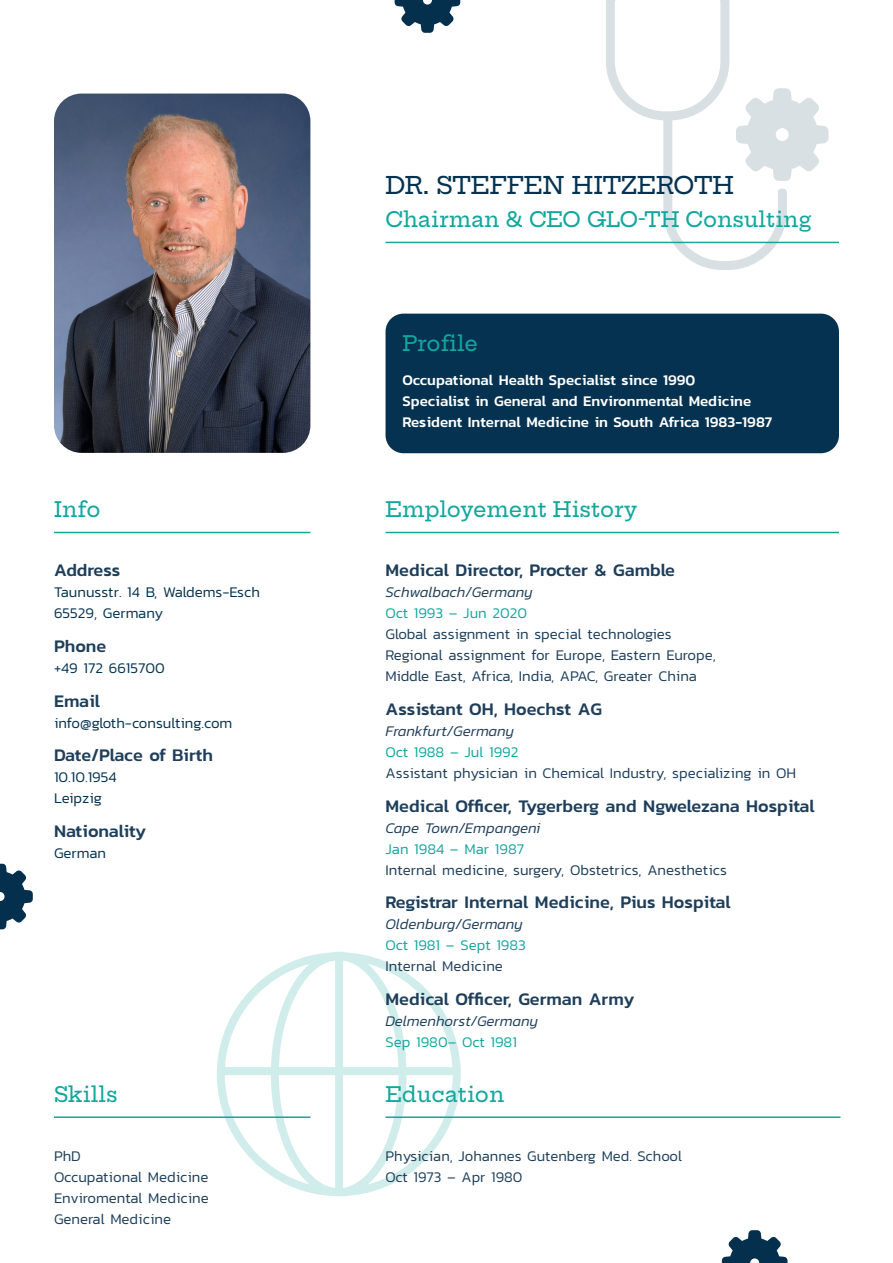
<style>
.page{position:relative;width:893px;height:1263px;background:#fff}
.page>*{position:absolute;margin:0;border:0;box-sizing:border-box;transform-origin:0 0}
.t1{font:500 24px "Hepta Slab";color:#053250}
.t2{font:500 21px "Hepta Slab";color:#12a79d}
.t3{font:500 18px "Kanit";color:#1e3e5a}
.t4{font:300 15px/21px "Kanit";color:#1e3e5a}
.t5{font:500 15px/21px "Kanit";color:#fff}
.t6{font:300 15px/21px "Kanit";color:#053250}
.t7{font:italic 300 15px "Kanit";color:#1e3e5a}
.t8{font:300 15px "Kanit";color:#12a79d}
</style>
<div class="page">
<svg style="left:787px;top:88px;width:41px;height:93px"></svg>
<svg style="left:606px;top:0;width:181px;height:270px"></svg>
<svg style="left:217px;top:952px;width:244px;height:244px"></svg>
<div style="left:218px;top:1067px;width:242px;height:8px;background:#d0edeb"></div>
<img style="left:54px;top:94px;width:256px;height:359px">
<hr style="left:386px;top:242px;width:453px;height:1px;background:#12a79d">
<hr style="left:54px;top:532px;width:256px;height:1px;background:#12a79d">
<hr style="left:54px;top:1116px;width:256px;height:2px;background:#12a79d">
<div style="left:386px;top:314px;width:453px;height:139px;background:#053250;border-radius:18px"></div>
<hr style="left:386px;top:532px;width:453px;height:1px;background:#12a79d">
<hr style="left:386px;top:1116px;width:454px;height:2px;background:#12a79d">
<svg style="left:395px;top:0;width:65px;height:33px"></svg>
<svg style="left:722px;top:1230px;width:65px;height:33px"></svg>
<svg style="left:0;top:864px;width:33px;height:65px"></svg>
<h2 class="t2" style="left:54px;top:491px;width:48px">Info</h2>
<p class="t3" style="left:54px;top:556px;width:68px">Address</p>
<p class="t6" style="left:54px;top:581px;width:208px">Taunusstr. 14 B, Waldems-Esch<br>65529, Germany</p>
<p class="t3" style="left:54px;top:632px;width:54px">Phone</p>
<p class="t6" style="left:54px;top:657px;width:113px">+49 172 6615700</p>
<p class="t3" style="left:54px;top:687px;width:48px">Email</p>
<p class="t6" style="left:54px;top:712px;width:180px">info@gloth-consulting.com</p>
<p class="t3" style="left:54px;top:742px;width:160px">Date/Place of Birth</p>
<p class="t6" style="left:54px;top:767px;width:64px">10.10.1954<br>Leipzig</p>
<p class="t3" style="left:54px;top:818px;width:94px">Nationality</p>
<p class="t6" style="left:54px;top:842px;width:54px">German</p>
<h2 class="t2" style="left:54px;top:1076px;width:65px">Skills</h2>
<p class="t4" style="left:54px;top:1145px;width:156px">PhD<br>Occupational Medicine<br>Enviromental Medicine<br>General Medicine</p>
<h1 class="t1" style="left:386px;top:165px;width:350px">DR. STEFFEN HITZEROTH</h1>
<h2 class="t2" style="left:386px;top:201px;width:428px">Chairman &amp; CEO GLO-TH Consulting</h2>
<h2 class="t2" style="left:403px;top:326px;width:77px">Profile</h2>
<p class="t5" style="left:403px;top:369px;width:371px">Occupational Health Specialist since 1990<br>Specialist in General and Environmental Medicine<br>Resident Internal Medicine in South Africa 1983-1987</p>
<h2 class="t2" style="left:386px;top:491px;width:253px">Employement History</h2>
<p class="t3" style="left:386px;top:556px;width:291px">Medical Director, Procter &amp; Gamble</p>
<p class="t7" style="left:386px;top:582px;width:149px">Schwalbach/Germany</p>
<p class="t8" style="left:386px;top:603px;width:143px">Oct 1993 – Jun 2020</p>
<p class="t4" style="left:386px;top:623px;width:332px">Global assignment in special technologies<br>Regional assignment for Europe, Eastern Europe,<br>Middle East, Africa, India, APAC, Greater China</p>
<p class="t3" style="left:386px;top:695px;width:218px">Assistant OH, Hoechst AG</p>
<p class="t7" style="left:386px;top:720px;width:130px">Frankfurt/Germany</p>
<p class="t8" style="left:386px;top:741px;width:134px">Oct 1988 – Jul 1992</p>
<p class="t4" style="left:386px;top:762px;width:412px">Assistant physician in Chemical Industry, specializing in OH</p>
<p class="t3" style="left:386px;top:792px;width:431px">Medical Officer, Tygerberg and Ngwelezana Hospital</p>
<p class="t7" style="left:386px;top:817px;width:156px">Cape Town/Empangeni</p>
<p class="t8" style="left:386px;top:838px;width:140px">Jan 1984 – Mar 1987</p>
<p class="t4" style="left:386px;top:859px;width:343px">Internal medicine, surgery, Obstetrics, Anesthetics</p>
<p class="t3" style="left:386px;top:889px;width:347px">Registrar Internal Medicine, Pius Hospital</p>
<p class="t7" style="left:386px;top:914px;width:139px">Oldenburg/Germany</p>
<p class="t8" style="left:386px;top:935px;width:142px">Oct 1981 – Sept 1983</p>
<p class="t4" style="left:386px;top:956px;width:119px">Internal Medicine</p>
<p class="t3" style="left:386px;top:986px;width:250px">Medical Officer, German Army</p>
<p class="t7" style="left:386px;top:1011px;width:154px">Delmenhorst/Germany</p>
<p class="t8" style="left:386px;top:1032px;width:133px">Sep 1980– Oct 1981</p>
<h2 class="t2" style="left:386px;top:1076px;width:120px">Education</h2>
<p class="t4" style="left:386px;top:1145px;width:298px">Physician, Johannes Gutenberg Med. School<br>Oct 1973 – Apr 1980</p>
</div>
